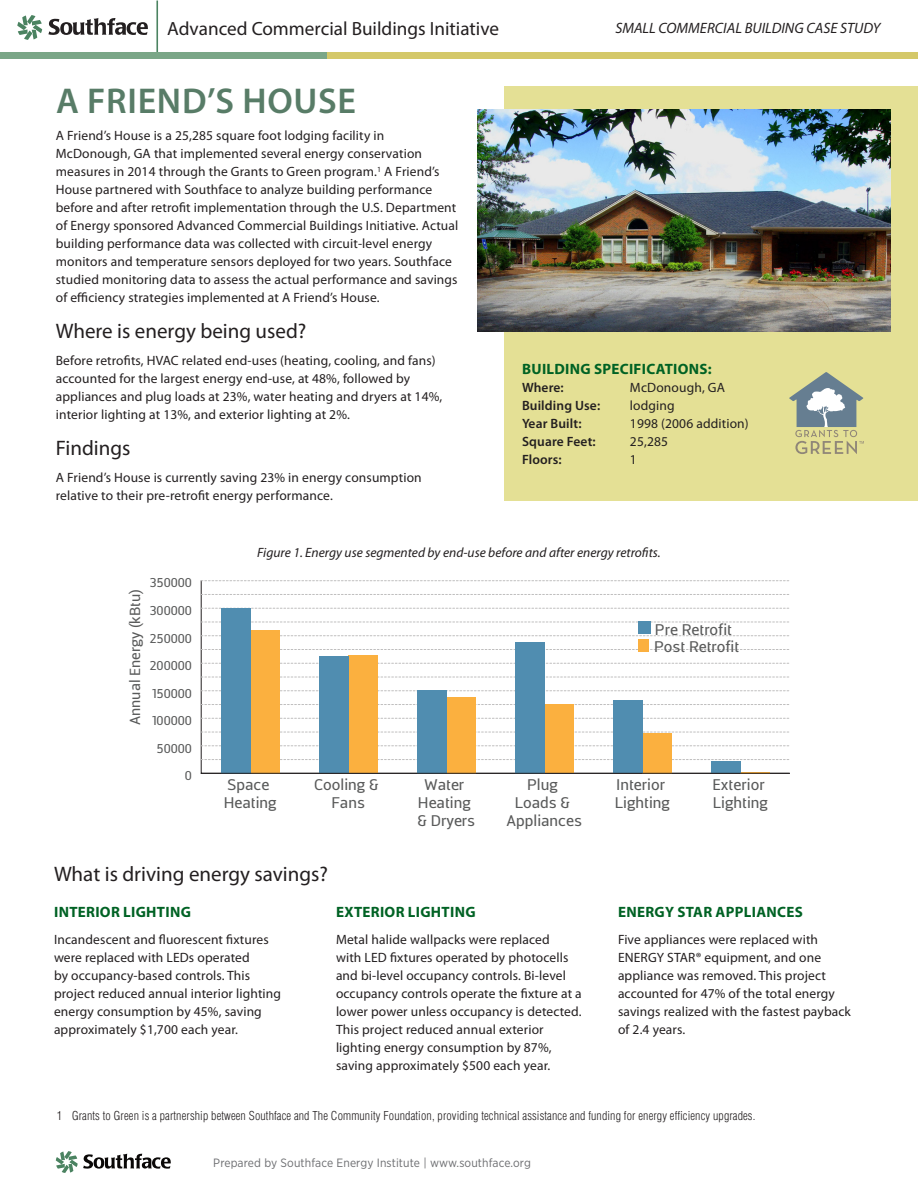
<style>
.page{position:relative;width:918px;height:1188px;background:#fff}
.page>*{position:absolute;margin:0;border:0;box-sizing:border-box;transform-origin:0 0}
._24_pt_headline{font:600 36px "Myriad Pro";letter-spacing:.02em;color:#587c67}
.major_subhead_alt{font:21px "Myriad Pro";color:#231f20}
.t1{font:19.2px "Myriad Pro";color:#231f20}
.t2{font:15.15px/18.1px "Centuma";color:#595a5a}
.subhead{font:700 15px "Myriad Pro";letter-spacing:.02em;color:#006224}
.factsheet_header_cal{font:italic 15px "Myriad";color:#231f20}
.t3{font:14.4px "Centuma";color:#595a5a}
.text{font:13.5px/18px "Myriad Pro";letter-spacing:.01em;color:#231f20}
.cutline{font:italic 13.5px "Myriad Pro";color:#231f20}
.text-2{font:600 13.5px "Myriad Pro";letter-spacing:.01em;color:#231f20}
.t4{font:12.6px "Centuma";color:#595a5a}
.footnotes{font:300 condensed 12px "Helvetica";letter-spacing:.01em;color:#231f20}
.t5{font:12px "Gotham Narrow";letter-spacing:.01em;color:#6c6d70}
</style>
<div class="page">
<svg style="left:56px;top:1151px;width:115px;height:22px"></svg>
<hr style="left:156px;top:1px;width:2px;height:55px;background:#4b8361">
<div style="left:0;top:52px;width:327px;height:6px;background:#7aa687"></div>
<div style="left:327px;top:52px;width:591px;height:6px;background:#d4c869"></div>
<svg style="left:17px;top:15px;width:25px;height:25px"></svg>
<svg style="left:48px;top:18px;width:100px;height:17px"></svg>
<div style="left:504px;top:86px;width:414px;height:414px;background:#e4e095"></div>
<img style="left:477px;top:110px;width:414px;height:221px">
<hr style="left:201px;top:581px;width:1px;height:192px;background:#231f20">
<svg style="left:201px;top:746px;width:588px;height:1px"></svg>
<svg style="left:201px;top:718px;width:588px;height:1px"></svg>
<svg style="left:201px;top:691px;width:588px;height:1px"></svg>
<svg style="left:201px;top:663px;width:588px;height:1px"></svg>
<svg style="left:201px;top:635px;width:588px;height:1px"></svg>
<svg style="left:201px;top:608px;width:588px;height:1px"></svg>
<svg style="left:201px;top:580px;width:588px;height:1px"></svg>
<svg style="left:201px;top:759px;width:588px;height:1px"></svg>
<svg style="left:201px;top:732px;width:588px;height:1px"></svg>
<svg style="left:201px;top:704px;width:588px;height:1px"></svg>
<svg style="left:201px;top:677px;width:588px;height:1px"></svg>
<svg style="left:201px;top:649px;width:588px;height:1px"></svg>
<svg style="left:201px;top:622px;width:588px;height:1px"></svg>
<svg style="left:201px;top:594px;width:588px;height:1px"></svg>
<div style="left:250px;top:630px;width:30px;height:143px;background:#fbb03f"></div>
<div style="left:348px;top:655px;width:30px;height:118px;background:#fbb03f"></div>
<div style="left:446px;top:697px;width:30px;height:76px;background:#fbb03f"></div>
<div style="left:544px;top:704px;width:30px;height:69px;background:#fbb03f"></div>
<div style="left:642px;top:733px;width:30px;height:40px;background:#fbb03f"></div>
<svg style="left:741px;top:772px;width:29px;height:1px"></svg>
<div style="left:221px;top:608px;width:29px;height:165px;background:#508db0"></div>
<div style="left:319px;top:657px;width:29px;height:116px;background:#508db0"></div>
<div style="left:417px;top:690px;width:29px;height:83px;background:#508db0"></div>
<div style="left:515px;top:642px;width:29px;height:131px;background:#508db0"></div>
<div style="left:613px;top:700px;width:29px;height:73px;background:#508db0"></div>
<div style="left:711px;top:762px;width:30px;height:11px;background:#508db0"></div>
<div style="left:638px;top:622px;width:13px;height:12px;background:#508db0"></div>
<div style="left:638px;top:639px;width:11px;height:12px;background:#fbb03f"></div>
<hr style="left:201px;top:773px;width:589px;height:1px;background:#231f20">
<svg style="left:789px;top:372px;width:75px;height:82px"></svg>
<p class="t1" style="left:167px;top:17px;width:333px">Advanced Commercial Buildings Initiative</p>
<p class="_24_pt_headline" style="left:56px;top:78px;width:301px">A FRIEND’S HOUSE</p>
<p class="text" style="left:56px;top:127px;width:404px">A Friend’s House is a 25,285 square foot lodging facility in McDonough, GA that implemented several energy conservation measures in 2014 through the Grants to Green program.<sup>1</sup> A Friend’s House partnered with Southface to analyze building performance before and after retrofit implementation through the U.S. Department of Energy sponsored Advanced Commercial Buildings Initiative. Actual building performance data was collected with circuit-level energy monitors and temperature sensors deployed for two years. Southface studied monitoring data to assess the actual performance and savings of efficiency strategies implemented at A Friend’s House.</p>
<p class="major_subhead_alt" style="left:56px;top:318px;width:252px">Where is energy being used?</p>
<p class="text" style="left:56px;top:352px;width:388px">Before retrofits, HVAC related end-uses (heating, cooling, and fans) accounted for the largest energy end-use, at 48%, followed by appliances and plug loads at 23%, water heating and dryers at 14%, interior lighting at 13%, and exterior lighting at 2%.</p>
<p class="major_subhead_alt" style="left:56px;top:435px;width:76px">Findings</p>
<p class="text" style="left:56px;top:469px;width:367px">A Friend’s House is currently saving 23% in energy consumption relative to their pre-retrofit energy performance.</p>
<p class="factsheet_header_cal" style="left:615px;top:20px;width:267px">SMALL COMMERCIAL BUILDING CASE STUDY</p>
<p class="subhead" style="left:522px;top:360px;width:191px">BUILDING SPECIFICATIONS:</p>
<p class="text-2" style="left:522px;top:379px;width:43px">Where:</p>
<p class="text" style="left:630px;top:379px;width:97px">McDonough, GA</p>
<p class="text-2" style="left:522px;top:397px;width:80px">Building Use:</p>
<p class="text" style="left:630px;top:397px;width:46px">lodging</p>
<p class="text-2" style="left:522px;top:415px;width:61px">Year Built:</p>
<p class="text" style="left:630px;top:415px;width:120px">1998 (2006 addition)</p>
<p class="text-2" style="left:522px;top:433px;width:75px">Square Feet:</p>
<p class="text" style="left:630px;top:433px;width:40px">25,285</p>
<p class="text-2" style="left:522px;top:451px;width:41px">Floors:</p>
<p class="text" style="left:630px;top:451px;width:8px">1</p>
<p class="t4" style="left:150px;top:574px;width:44px">350000</p>
<p class="t3" style="left:125px;top:725px;width:137px;rotate:-90deg">Annual Energy (kBtu)</p>
<p class="t4" style="left:150px;top:602px;width:44px">300000</p>
<p class="t4" style="left:150px;top:629px;width:44px">250000</p>
<p class="t4" style="left:150px;top:657px;width:44px">200000</p>
<p class="t4" style="left:152px;top:684px;width:41px">150000</p>
<p class="t4" style="left:152px;top:712px;width:41px">100000</p>
<p class="t4" style="left:157px;top:739px;width:37px">50000</p>
<p class="t4" style="left:185px;top:767px;width:9px">0</p>
<p class="cutline" style="left:257px;top:544px;width:405px">Figure 1. Energy use segmented by end-use before and after energy retrofits.</p>
<p class="t2" style="left:654px;top:620px;width:87px;line-height:17.2px">Pre Retrofit<br>Post Retrofit</p>
<p class="t2" style="left:224px;top:775px;width:54px">Space<br>Heating</p>
<p class="t2" style="left:314px;top:775px;width:66px;text-align:center">Cooling &amp;<br>Fans</p>
<p class="t2" style="left:417px;top:775px;width:59px;text-align:center">Water<br>Heating &amp; Dryers</p>
<p class="t2" style="left:507px;top:775px;width:77px;text-align:center">Plug<br>Loads &amp;<br>Appliances</p>
<p class="t2" style="left:615px;top:775px;width:57px">Interior<br>Lighting</p>
<p class="t2" style="left:713px;top:775px;width:57px">Exterior<br>Lighting</p>
<p class="major_subhead_alt" style="left:54px;top:861px;width:276px">What is driving energy savings?</p>
<p class="subhead" style="left:54px;top:902px;width:138px">INTERIOR LIGHTING</p>
<p class="text" style="left:54px;top:930px;width:229px">Incandescent and fluorescent fixtures were replaced with LEDs operated<br>by occupancy-based controls. This project reduced annual interior lighting energy consumption by 45%, saving approximately $1,700 each year.</p>
<p class="subhead" style="left:336px;top:902px;width:141px">EXTERIOR LIGHTING</p>
<p class="text" style="left:336px;top:930px;width:247px">Metal halide wallpacks were replaced<br>with LED fixtures operated by photocells and bi-level occupancy controls. Bi-level occupancy controls operate the fixture at a lower power unless occupancy is detected.<br>This project reduced annual exterior lighting energy consumption by 87%, saving approximately $500 each year.</p>
<p class="subhead" style="left:618px;top:902px;width:186px">ENERGY STAR APPLIANCES</p>
<p class="text" style="left:618px;top:930px;width:234px">Five appliances were replaced with<br>ENERGY STAR® equipment, and one appliance was removed. This project accounted for 47% of the total energy savings realized with the fastest payback of 2.4 years.</p>
<p class="footnotes" style="left:57px;top:1108px;width:700px">1 Grants to Green is a partnership between Southface and The Community Foundation, providing technical assistance and funding for energy efficiency upgrades.</p>
<p class="t5" style="left:213px;top:1155px;width:319px">Prepared by Southface Energy Institute | www.southface.org</p>
</div>
